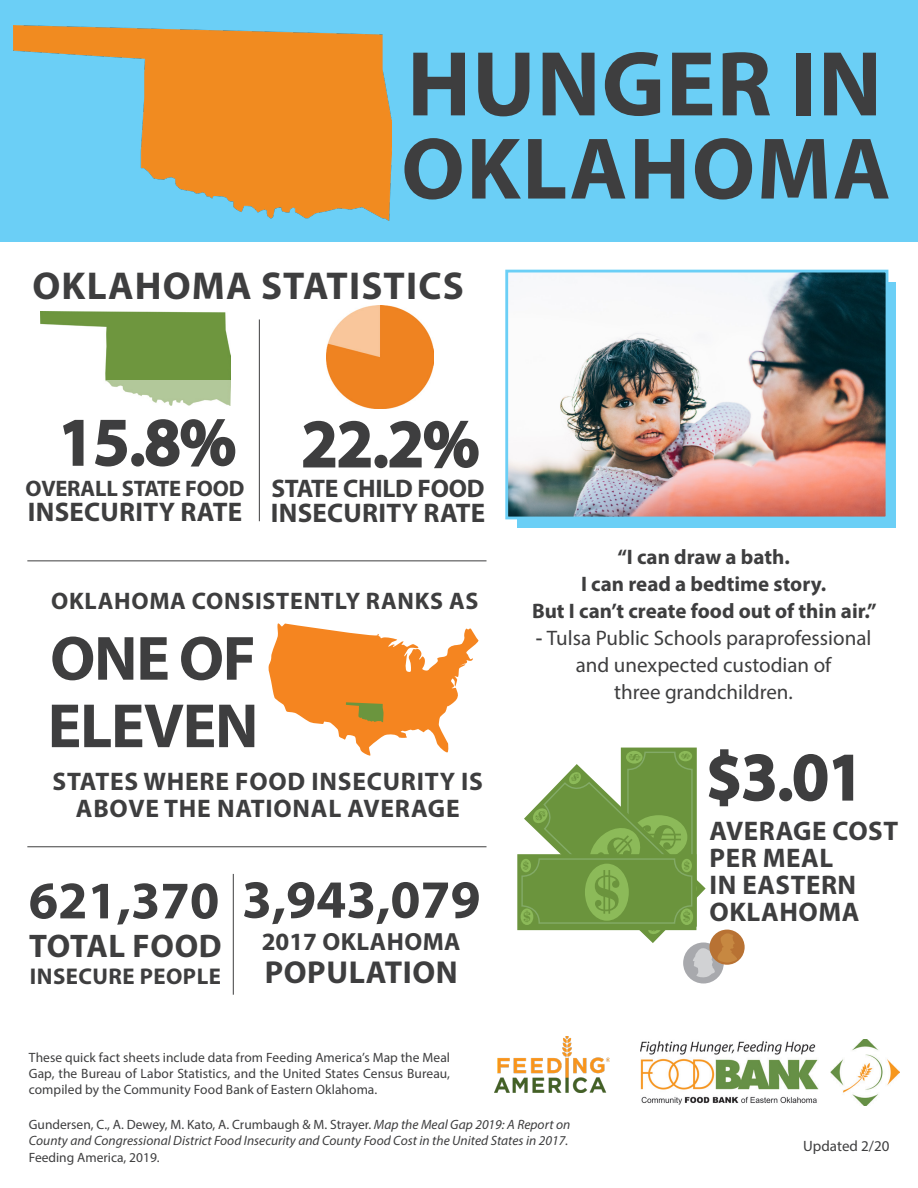
<style>
.page{position:relative;width:918px;height:1188px;background:#fff}
.page>*{position:absolute;margin:0;border:0;box-sizing:border-box;transform-origin:0 0}
.t1{font:700 93px "Myriad Pro";letter-spacing:.01em;color:#3e3e3f}
.t2{font:700 88.2px "Myriad Pro";letter-spacing:.02em;color:#3e3e3f}
.t3{font:600 66px "Myriad Pro";color:#3e3e3f}
.t4{font:700 63px "Myriad Pro";letter-spacing:-.02em;color:#3e3e3f}
.t5{font:700 56.55px "Bodoni";color:#6b943d}
.t6{font:700 54.15px "Myriad Pro";color:#3e3e3f}
.t7{font:700 39px "Myriad Pro";letter-spacing:.03em;color:#3e3e3f}
.t8{font:700 32.85px "Myriad Pro";letter-spacing:.02em;color:#3e3e3f}
.t9{font:700 31.8px "Myriad Pro";letter-spacing:.02em;color:#3e3e3f}
.t10{font:700 27px/27px "Myriad Pro";letter-spacing:.02em;color:#3e3e3f}
.t11{font:700 25.5px "Myriad Pro";letter-spacing:.03em;color:#3e3e3f}
.t12{font:700 25.5px "Myriad Pro";letter-spacing:-.01em;color:#3e3e3f}
.t13{font:700 24.9px "Myriad Pro";letter-spacing:.02em;color:#3e3e3f}
.t14{font:700 24px "Myriad Pro";letter-spacing:.03em;color:#3e3e3f}
.t15{font:700 22.8px "Myriad Pro";letter-spacing:.02em;color:#3e3e3f}
.t16{font:700 22.5px "Myriad Pro";letter-spacing:-.01em;color:#3e3e3f}
.t17{font:21px "Myriad Pro";color:#3e3e3f}
.t18{font:700 21px "Myriad Pro";color:#3e3e3f}
.t19{font:700 15.45px "Bodoni";color:#6b943d}
.t20{font:15px "Myriad Pro";color:#3e3e3f}
.t21{font:13.5px/16.2px "Myriad Pro";color:#3e3e3f;text-align:justify}
.t22{font:italic 13.5px/16.2px "Myriad Pro";color:#3e3e3f}
.t23{font:700 12.3px "Bodoni";color:#6b943d}
.t24{font:700 11.85px "Bodoni";color:#6b943d}
.s1{font-size:53.1px}
.s2{font-weight:600}
.s3{font-style:normal}
</style>
<div class="page">
<div style="left:0;top:0;width:918px;height:241px;background:#6bcff6"></div>
<hr style="left:259px;top:319px;width:1px;height:202px;background:#3e3e3f">
<hr style="left:233px;top:874px;width:1px;height:121px;background:#3e3e3f">
<hr style="left:27px;top:561px;width:460px;height:1px;background:#3e3e3f">
<hr style="left:27px;top:847px;width:460px;height:1px;background:#3e3e3f">
<img style="left:641px;top:1039px;width:259px;height:66px">
<img style="left:494px;top:1036px;width:116px;height:57px">
<svg style="left:683px;top:943px;width:41px;height:41px"></svg>
<div style="left:517px;top:282px;width:379px;height:245px;background:#6bcff6"></div>
<img style="left:509px;top:274px;width:375px;height:241px">
<div style="left:505px;top:270px;width:383px;height:249px;border:3px solid #6bcff6"></div>
<svg style="left:517px;top:854px;width:179px;height:76px"></svg>
<div style="left:521px;top:908px;width:12px;height:17px;background:#8cba59;border-radius:50%"></div>
<div style="left:521px;top:859px;width:10px;height:13px;background:#8cba59;border-radius:50%"></div>
<img style="left:13px;top:26px;width:378px;height:194px">
<img style="left:40px;top:312px;width:190px;height:68px">
<img style="left:105px;top:380px;width:125px;height:26px">
<img style="left:326px;top:306px;width:107px;height:102px">
<svg style="left:268px;top:623px;width:211px;height:133px"></svg>
<div style="left:779px;top:788px;width:13px;height:13px;border:3px solid #3e3e3f;border-radius:50%"></div>
<svg style="left:792px;top:754px;width:62px;height:48px"></svg>
<svg style="left:63px;top:419px;width:21px;height:47px"></svg>
<svg style="left:95px;top:419px;width:32px;height:48px"></svg>
<div style="left:131px;top:453px;width:13px;height:14px;border:3px solid #3e3e3f;border-radius:50%"></div>
<svg style="left:144px;top:419px;width:92px;height:48px"></svg>
<svg style="left:303px;top:420px;width:68px;height:48px"></svg>
<div style="left:374px;top:455px;width:14px;height:13px;border:3px solid #3e3e3f;border-radius:50%"></div>
<svg style="left:387px;top:420px;width:92px;height:49px"></svg>
<svg style="left:523px;top:748px;width:252px;height:230px"></svg>
<p class="t1" style="left:407px;top:23px;width:476px">HUNGER IN</p>
<p class="t2" style="left:401px;top:111px;width:491px">OKLAHOMA</p>
<p class="t7" style="left:32px;top:261px;width:433px">OKLAHOMA STATISTICS</p>
<p class="t3" style="left:59px;top:400px;width:179px">15.8%</p>
<p class="t3" style="left:302px;top:402px;width:179px">22.2%</p>
<p class="t16" style="left:26px;top:474px;width:220px">OVERALL STATE FOOD</p>
<p class="t10" style="left:28px;top:498px;width:216px">INSECURITY RATE</p>
<p class="t12" style="left:271px;top:471px;width:215px">STATE CHILD FOOD</p>
<p class="t10" style="left:271px;top:499px;width:216px">INSECURITY RATE</p>
<p class="t14" style="left:51px;top:585px;width:429px">OKLAHOMA CONSISTENTLY RANKS AS</p>
<p class="t4" style="left:50px;top:617px;width:207px">ONE OF</p>
<p class="t4" style="left:48px;top:685px;width:212px">ELEVEN</p>
<p class="t11" style="left:53px;top:765px;width:432px">STATES WHERE FOOD INSECURITY IS</p>
<p class="t11" style="left:76px;top:792px;width:385px">ABOVE THE NATIONAL AVERAGE</p>
<p class="t6" style="left:29px;top:864px;width:453px"><span class="s1">621,370</span> 3,943,079</p>
<p class="t8" style="left:29px;top:924px;width:194px">TOTAL FOOD</p>
<p class="t15" style="left:30px;top:962px;width:193px">INSECURE PEOPLE</p>
<p class="t13" style="left:262px;top:925px;width:200px">2017 OKLAHOMA</p>
<p class="t9" style="left:265px;top:951px;width:195px">POPULATION</p>
<p class="t18" style="left:617px;top:543px;width:174px">“I can draw a bath.</p>
<p class="t18" style="left:581px;top:570px;width:247px">I can read a bedtime story.</p>
<p class="t18" style="left:532px;top:597px;width:346px">But I can’t create food out of thin air.”</p>
<p class="t17" style="left:536px;top:625px;width:337px"><span class="s2">-</span> Tulsa Public Schools paraprofessional</p>
<p class="t17" style="left:576px;top:652px;width:257px">and unexpected custodian of</p>
<p class="t17" style="left:614px;top:679px;width:180px">three grandchildren.</p>
<p class="t19" style="left:625px;top:761px;width:9px;rotate:-90deg">$</p>
<p class="t24" style="left:678px;top:759px;width:7px;rotate:-90deg">$</p>
<h3 class="t5" style="left:623px;top:851px;width:29px;rotate:-90deg">$</h3>
<p class="t23" style="left:690px;top:873px;width:7px;rotate:-180deg">$</p>
<p class="t24" style="left:529px;top:873px;width:7px;rotate:-180deg">$</p>
<h3 class="t5" style="left:621px;top:928px;width:29px;rotate:-180deg">$</h3>
<p class="t19" style="left:531px;top:926px;width:9px;rotate:-180deg">$</p>
<p class="t19" style="left:691px;top:926px;width:9px;rotate:-180deg">$</p>
<p class="t23" style="left:678px;top:920px;width:7px;rotate:-90deg">$</p>
<p class="t3" style="left:707px;top:735px;width:159px">$3.01</p>
<p class="t10" style="left:710px;top:817px;width:190px">AVERAGE COST<br>PER MEAL<br>IN EASTERN<br>OKLAHOMA</p>
<p class="t21" style="left:29px;top:1049px;width:423px">These quick fact sheets include data from Feeding America’s Map the Meal Gap, the Bureau of Labor Statistics, and the United States Census Bureau, compiled by the Community Food Bank of Eastern Oklahoma.</p>
<p class="t22" style="left:29px;top:1116px;width:543px"><span class="s3">Gundersen, C., A. Dewey, M. Kato, A. Crumbaugh &amp; M. Strayer.</span> Map the Meal Gap 2019: A Report on<br>County and Congressional District Food Insecurity and County Food Cost in the United States in 2017.</p>
<p class="t21" style="left:29px;top:1149px;width:132px">Feeding America, 2019.</p>
<p class="t20" style="left:803px;top:1137px;width:88px">Updated 2/20</p>
</div>
